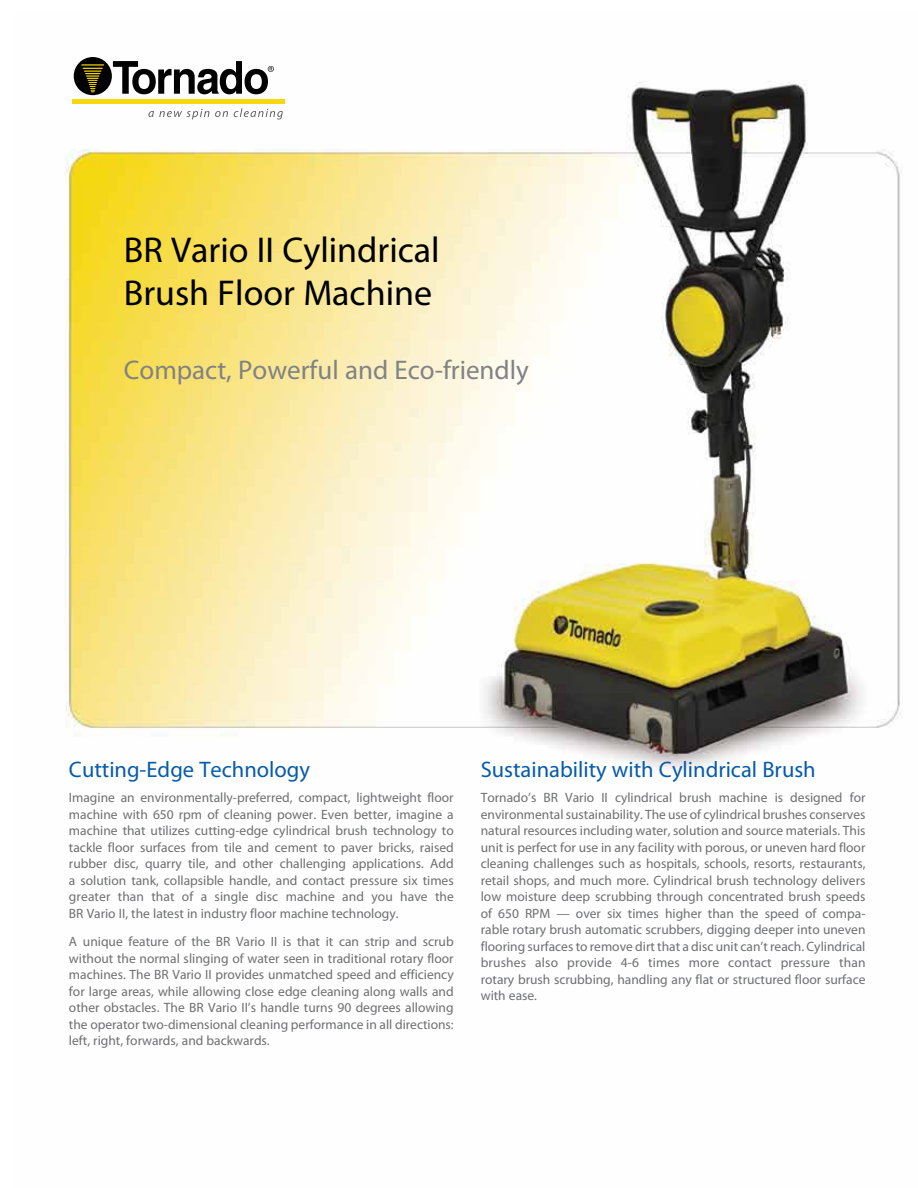
<style>
.page{position:relative;width:918px;height:1188px;background:#fff}
.page>*{position:absolute;margin:0;border:0;box-sizing:border-box;transform-origin:0 0}
.t1{font:36px/43.2px "Myriad Pro";color:#000}
.t2{font:27px "Myriad Pro";color:#808285}
.t3{font:22.5px "Myriad Pro";color:#065ca9}
.t4{font:13.5px/16.5px "Myriad Pro";color:#6e6f71;text-align:justify}
</style>
<div class="page">
<img style="left:65px;top:57px;width:836px;height:713px">
<hr style="left:72px;top:99px;width:213px;height:4px;background:#f5d80f">
<svg style="left:148px;top:109px;width:61px;height:10px"></svg>
<svg style="left:215px;top:111px;width:13px;height:6px"></svg>
<svg style="left:234px;top:108px;width:49px;height:11px"></svg>
<div style="left:74px;top:57px;width:38px;height:38px;background:#010101;border-radius:50%"></div>
<hr style="left:82px;top:64px;width:22px;height:2px;background:#f5d80f">
<svg style="left:83px;top:68px;width:19px;height:24px"></svg>
<svg style="left:113px;top:61px;width:161px;height:33px"></svg>
<h1 class="t1" style="left:124px;top:228px;width:317px">BR Vario II Cylindrical<br>Brush Floor Machine</h1>
<h2 class="t2" style="left:124px;top:353px;width:407px">Compact, Powerful and Eco-friendly</h2>
<h3 class="t3" style="left:69px;top:755px;width:243px">Cutting-Edge Technology</h3>
<p class="t4" style="left:69px;top:789px;width:387px">Imagine an environmentally-preferred, compact, lightweight floor machine with 650 rpm of cleaning power. Even better, imagine a machine that utilizes cutting-edge cylindrical brush technology to tackle floor surfaces from tile and cement to paver bricks, raised rubber disc, quarry tile, and other challenging applications. Add a solution tank, collapsible handle, and contact pressure six times greater than that of a single disc machine and you have the BR Vario II, the latest in industry floor machine technology.</p>
<p class="t4" style="left:69px;top:933px;width:386px">A unique feature of the BR Vario II is that it can strip and scrub without the normal slinging of water seen in traditional rotary floor machines. The BR Vario II provides unmatched speed and efficiency for large areas, while allowing close edge cleaning along walls and other obstacles. The BR Vario II’s handle turns 90 degrees allowing the operator two-dimensional cleaning performance in all directions: left, right, forwards, and backwards.</p>
<h3 class="t3" style="left:481px;top:755px;width:337px">Sustainability with Cylindrical Brush</h3>
<p class="t4" style="left:481px;top:789px;width:386px">Tornado’s BR Vario II cylindrical brush machine is designed for environmental sustainability. The use of cylindrical brushes conserves natural resources including water, solution and source materials. This unit is perfect for use in any facility with porous, or uneven hard floor cleaning challenges such as hospitals, schools, resorts, restaurants, retail shops, and much more. Cylindrical brush technology delivers low moisture deep scrubbing through concentrated brush speeds of 650 RPM — over six times higher than the speed of compa&shy;rable rotary brush automatic scrubbers, digging deeper into uneven flooring surfaces to remove dirt that a disc unit can’t reach. Cylindrical brushes also provide 4-6 times more contact pressure than rotary brush scrubbing, handling any flat or structured floor surface with ease.</p>
</div>
